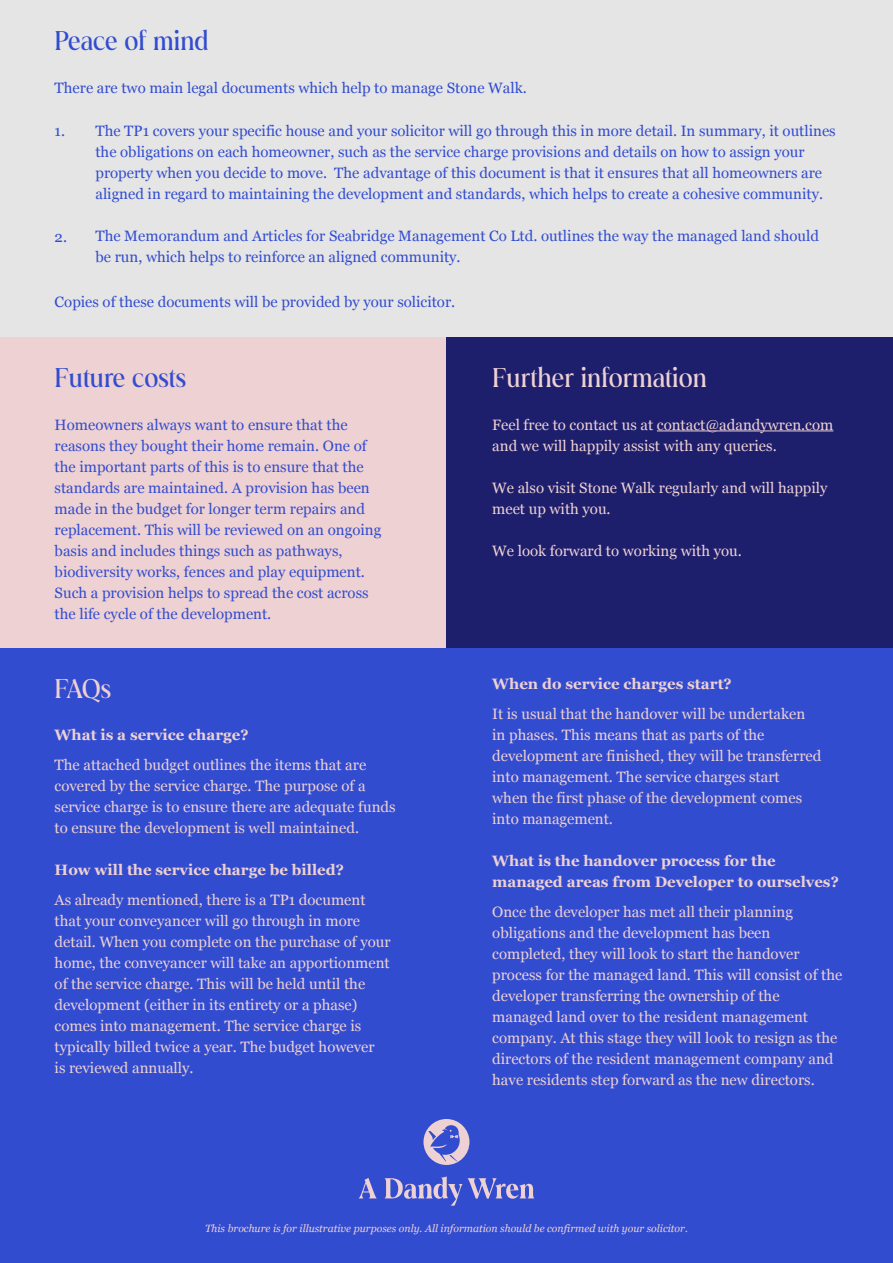
<style>
.page{position:relative;width:893px;height:1263px;background:#fff}
.page>*{position:absolute;margin:0;border:0;box-sizing:border-box;transform-origin:0 0}
.t1{font:500 27px "Montas";color:#eed1d2}
.t2{font:500 27px "Montas";color:#324cd0}
.t3{font:15px/21px "Georgia";color:#eed1d2}
.t4{font:15px/21px "Georgia";color:#324cd0}
.t5{font:700 15px/21px "Georgia";color:#eed1d2}
.t6{font:italic 10.5px "Georgia";color:#eed1d2}
</style>
<div class="page">
<div style="left:0;top:647px;width:893px;height:616px;background:#324cd0"></div>
<div style="left:0;top:0;width:893px;height:337px;background:#e5e5e5"></div>
<div style="left:0;top:337px;width:446px;height:310px;background:#eed1d2"></div>
<div style="left:446px;top:337px;width:447px;height:310px;background:#1d1f6d"></div>
<hr style="left:657px;top:431px;width:176px;height:1px;background:#eed1d2">
<svg style="left:359px;top:1178px;width:18px;height:20px"></svg>
<svg style="left:384px;top:1176px;width:150px;height:30px"></svg>
<svg style="left:423px;top:1119px;width:46px;height:46px"></svg>
<h1 class="t2" style="left:55px;top:26px;width:156px">Peace of mind</h1>
<p class="t4" style="left:55px;top:77px;width:474px">There are two main legal documents which help to manage Stone Walk.</p>
<p class="t4" style="left:55px;top:120px;width:12px">1.</p>
<p class="t4" style="left:55px;top:225px;width:14px">2.</p>
<p class="t4" style="left:95px;top:120px;width:742px">The TP1 covers your specific house and your solicitor will go through this in more detail. In summary, it outlines the obligations on each homeowner, such as the service charge provisions and details on how to assign your property when you decide to move. The advantage of this document is that it ensures that all homeowners are aligned in regard to maintaining the development and standards, which helps to create a cohesive community.</p>
<p class="t4" style="left:95px;top:225px;width:725px">The Memorandum and Articles for Seabridge Management Co Ltd. outlines the way the managed land should be run, which helps to reinforce an aligned community.</p>
<p class="t4" style="left:55px;top:290px;width:402px">Copies of these documents will be provided by your solicitor.</p>
<h1 class="t2" style="left:55px;top:363px;width:133px">Future costs</h1>
<p class="t4" style="left:55px;top:413px;width:328px">Homeowners always want to ensure that the reasons they bought their home remain. One of the important parts of this is to ensure that the standards are maintained. A provision has been made in the budget for longer term repairs and replacement. This will be reviewed on an ongoing basis and includes things such as pathways, biodiversity works, fences and play equipment.<br>Such a provision helps to spread the cost across the life cycle of the development.</p>
<h1 class="t1" style="left:55px;top:674px;width:58px">FAQs</h1>
<p class="t5" style="left:55px;top:724px;width:195px">What is a service charge?</p>
<p class="t3" style="left:55px;top:754px;width:343px">The attached budget outlines the items that are covered by the service charge. The purpose of a service charge is to ensure there are adequate funds to ensure the development is well maintained.</p>
<p class="t5" style="left:55px;top:859px;width:291px">How will the service charge be billed?</p>
<p class="t3" style="left:55px;top:889px;width:337px">As already mentioned, there is a TP1 document that your conveyancer will go through in more detail. When you complete on the purchase of your home, the conveyancer will take an apportionment of the service charge. This will be held until the development (either in its entirety or a phase) comes into management. The service charge is typically billed twice a year. The budget however<br>is reviewed annually.</p>
<h1 class="t1" style="left:492px;top:363px;width:216px">Further information</h1>
<p class="t3" style="left:492px;top:413px;width:343px">Feel free to contact us at contact@adandywren.com and we will happily assist with any queries.</p>
<p class="t3" style="left:492px;top:476px;width:337px">We also visit Stone Walk regularly and will happily meet up with you.</p>
<p class="t3" style="left:492px;top:539px;width:251px">We look forward to working with you.</p>
<p class="t5" style="left:492px;top:672px;width:241px">When do service charges start?</p>
<p class="t3" style="left:492px;top:702px;width:331px">It is usual that the handover will be undertaken in phases. This means that as parts of the development are finished, they will be transferred into management. The service charges start<br>when the first phase of the development comes into management.</p>
<p class="t5" style="left:492px;top:849px;width:348px">What is the handover process for the managed areas from Developer to ourselves?</p>
<p class="t3" style="left:492px;top:900px;width:352px">Once the developer has met all their planning obligations and the development has been completed, they will look to start the handover process for the managed land. This will consist of the developer transferring the ownership of the managed land over to the resident management company. At this stage they will look to resign as the directors of the resident management company and have residents step forward as the new directors.</p>
<p class="t6" style="left:205px;top:1221px;width:484px">This brochure is for illustrative purposes only. All information should be confirmed with your solicitor.</p>
</div>
